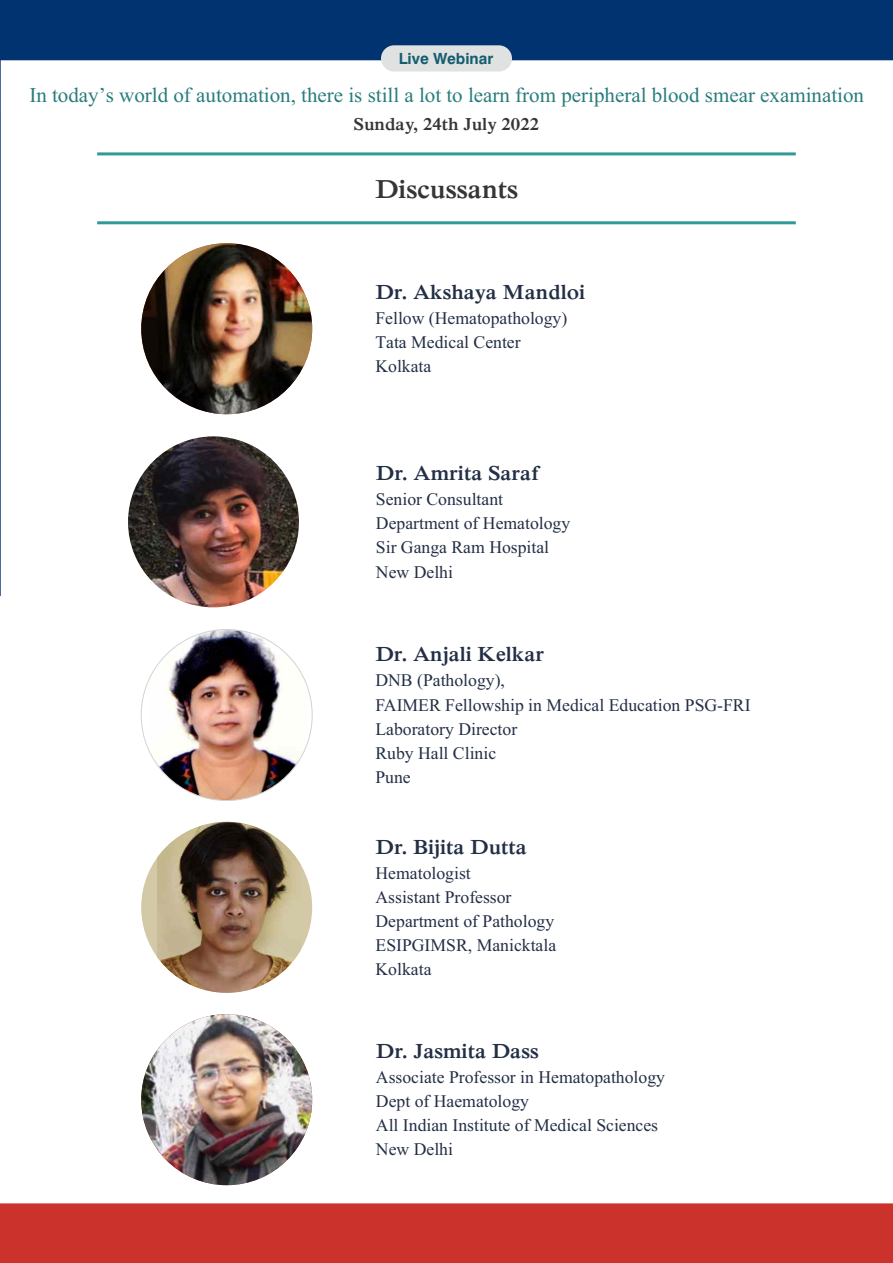
<style>
.page{position:relative;width:893px;height:1263px;background:#fff}
.page>*{position:absolute;margin:0;border:0;box-sizing:border-box;transform-origin:0 0}
.t1{font:700 27px "Iskoola Pota";color:#373435}
.t2{font:700 21.15px "Iskoola Pota";color:#232f45}
.t3{font:21px "Iskoola Pota";color:#297d7c}
.t4{font:700 18px "Iskoola Pota";color:#373435}
.t5{font:17.7px/24px "Iskoola Pota";color:#232f45}
.t6{font:700 15.45px "Swiss 721 BT";color:#145d70}
</style>
<div class="page">
<svg style="left:0;top:0;width:893px;height:596px"></svg>
<div style="left:0;top:1203px;width:893px;height:60px;background:#cb322c"></div>
<hr style="left:97px;top:152px;width:699px;height:3px;background:#319998">
<hr style="left:97px;top:221px;width:699px;height:3px;background:#319998">
<div style="left:381px;top:45px;width:131px;height:27px;background:#e0e2e1;border-radius:13px"></div>
<div style="left:141px;top:822px;width:171px;height:171px;background:#d3c9a6;border-radius:50%"></div>
<img style="left:158px;top:822px;width:142px;height:171px">
<img style="left:141px;top:1014px;width:171px;height:171px;border-radius:50%">
<img style="left:128px;top:436px;width:171px;height:171px;border-radius:50%">
<img style="left:148px;top:629px;width:159px;height:171px">
<img style="left:141px;top:243px;width:171px;height:171px;border-radius:50%">
<p class="t6" style="left:399px;top:52px;width:96px">Live Webinar</p>
<p class="t3" style="left:29px;top:88px;width:836px">In today’s world of automation, there is still a lot to learn from peripheral blood smear examination</p>
<p class="t4" style="left:353px;top:117px;width:187px">Sunday, 24th July 2022</p>
<h1 class="t1" style="left:375px;top:179px;width:145px">Discussants</h1>
<p class="t2" style="left:375px;top:284px;width:211px">Dr. Akshaya Mandloi</p>
<p class="t5" style="left:375px;top:308px;width:193px">Fellow (Hematopathology)<br>Tata Medical Center<br>Kolkata</p>
<p class="t2" style="left:376px;top:466px;width:164px">Dr. Amrita Saraf</p>
<p class="t5" style="left:376px;top:489px;width:196px">Senior Consultant<br>Department of Hematology<br>Sir Ganga Ram Hospital<br>New Delhi</p>
<p class="t2" style="left:375px;top:647px;width:170px">Dr. Anjali Kelkar</p>
<p class="t5" style="left:375px;top:670px;width:377px">DNB (Pathology),<br>FAIMER Fellowship in Medical Education PSG-FRI<br>Laboratory Director<br>Ruby Hall Clinic<br>Pune</p>
<p class="t2" style="left:376px;top:839px;width:153px">Dr. Bijita Dutta</p>
<p class="t5" style="left:376px;top:863px;width:182px">Hematologist<br>Assistant Professor<br>Department of Pathology<br>ESIPGIMSR, Manicktala<br>Kolkata</p>
<p class="t2" style="left:376px;top:1043px;width:164px">Dr. Jasmita Dass</p>
<p class="t5" style="left:376px;top:1067px;width:291px">Associate Professor in Hematopathology<br>Dept of Haematology<br>All Indian Institute of Medical Sciences<br>New Delhi</p>
</div>
